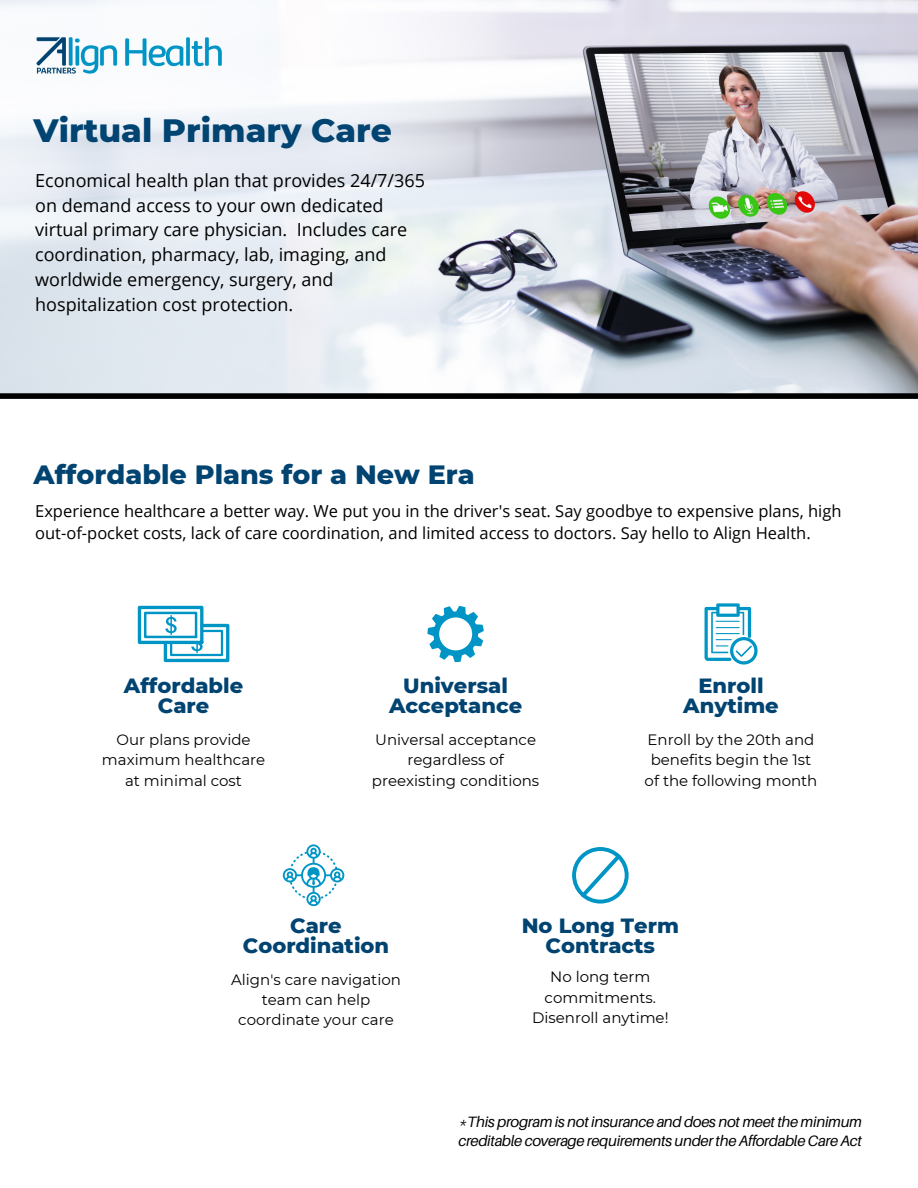
<style>
.page{position:relative;width:918px;height:1188px;background:#fff}
.page>*{position:absolute;margin:0;border:0;box-sizing:border-box;transform-origin:0 0}
.t1{font:800 33px "Montserrat";color:#014371}
.t2{font:800 27px "Montserrat";color:#014371}
.t3{font:800 21px/20.2px "Montserrat";color:#014371;text-align:center}
.t4{font:18px/24.8px "Open Sans";color:#000}
.t5{font:16.5px/22.5px "Open Sans";color:#000}
.t6{font:15px/20.2px "Montserrat";color:#000;text-align:center}
.t7{font:italic 15px/19.2px "Aileron";letter-spacing:-.02em;color:#000}
</style>
<div class="page">
<img style="left:0;top:0;width:918px;height:393px">
<img style="left:34px;top:35px;width:199px;height:41px">
<svg style="left:138px;top:606px;width:91px;height:56px"></svg>
<svg style="left:427px;top:606px;width:57px;height:56px"></svg>
<svg style="left:705px;top:603px;width:52px;height:61px"></svg>
<div style="left:0;top:393px;width:918px;height:6px;background:#000"></div>
<svg style="left:572px;top:847px;width:56px;height:56px"></svg>
<svg style="left:283px;top:844px;width:61px;height:62px"></svg>
<p class="t1" style="left:33px;top:110px;width:360px">Virtual Primary Care</p>
<p class="t4" style="left:35px;top:168px;width:391px">Economical health plan that provides 24/7/365 on demand access to your own dedicated virtual primary care physician. Includes care coordination, pharmacy, lab, imaging, and worldwide emergency, surgery, and hospitalization cost protection.</p>
<p class="t2" style="left:33px;top:457px;width:443px">Affordable Plans for a New Era</p>
<p class="t5" style="left:35px;top:499px;width:808px">Experience healthcare a better way. We put you in the driver's seat. Say goodbye to expensive plans, high out-of-pocket costs, lack of care coordination, and limited access to doctors. Say hello to Align Health.</p>
<p class="t3" style="left:124px;top:675px;width:121px">Affordable</p>
<p class="t3" style="left:158px;top:695px;width:53px">Care</p>
<p class="t6" style="left:102px;top:730px;width:165px">Our plans provide maximum healthcare at minimal cost</p>
<p class="t3" style="left:389px;top:675px;width:135px">Universal<br>Acceptance</p>
<p class="t6" style="left:372px;top:730px;width:169px">Universal acceptance regardless of preexisting conditions</p>
<p class="t3" style="left:698px;top:675px;width:67px">Enroll</p>
<p class="t3" style="left:683px;top:695px;width:97px">Anytime</p>
<p class="t6" style="left:645px;top:730px;width:174px">Enroll by the 20th and benefits begin the 1st of the following month</p>
<p class="t3" style="left:243px;top:915px;width:148px">Care<br>Coordination</p>
<p class="t6" style="left:231px;top:969px;width:171px">Align's care navigation team can help coordinate your care</p>
<p class="t3" style="left:522px;top:915px;width:159px">No Long Term</p>
<p class="t3" style="left:546px;top:936px;width:111px">Contracts</p>
<p class="t6" style="left:532px;top:967px;width:138px">No long term commitments.<br>Disenroll anytime!</p>
<p class="t7" style="left:458px;top:1112px;width:405px">*This program is not insurance and does not meet the minimum creditable coverage requirements under the Affordable Care Act</p>
</div>
